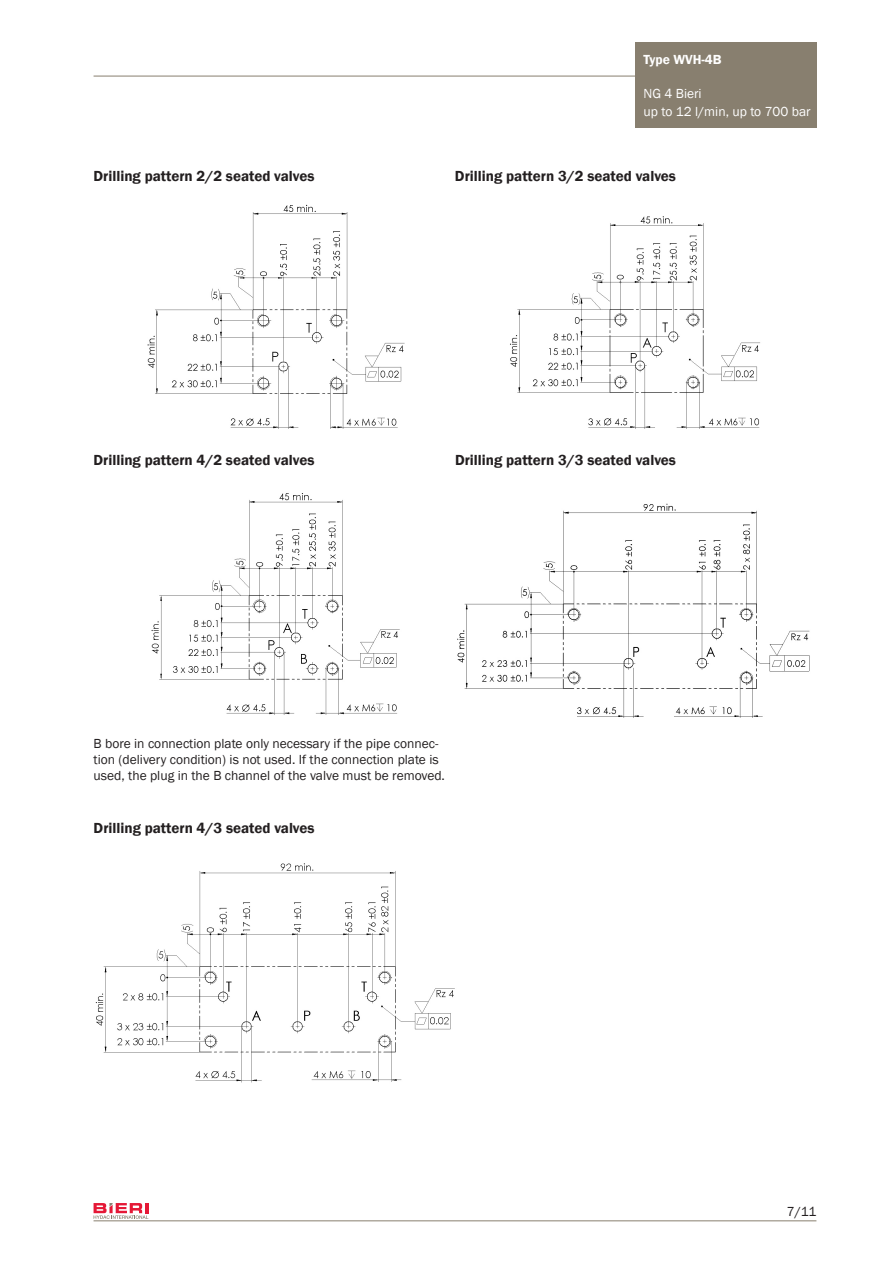
<style>
.page{position:relative;width:893px;height:1263px;background:#fff}
.page>*{position:absolute;margin:0;border:0;box-sizing:border-box;transform-origin:0 0}
._05_Untertitel{font:600 15px "Franklin Gothic";color:#231f20}
._09_Aufzählung_Punkt{font:13.5px/16.2px "Franklin Gothic";color:#231f20}
.t1{font:13.5px/18px "Franklin Gothic";color:#fff}
.t2{font:600 13.5px "Franklin Gothic";color:#fff}
</style>
<div class="page">
<svg style="left:94px;top:1203px;width:54px;height:16px"></svg>
<hr style="left:94px;top:1220px;width:722px;height:1px;background:#887f6f">
<div style="left:635px;top:43px;width:181px;height:33px;background:#887f6f"></div>
<div style="left:635px;top:76px;width:181px;height:52px;background:#887f6f"></div>
<hr style="left:94px;top:76px;width:541px;height:1px;background:#887f6f">
<img style="left:457px;top:503px;width:353px;height:215px">
<img style="left:510px;top:216px;width:250px;height:213px">
<img style="left:151px;top:493px;width:249px;height:222px">
<img style="left:147px;top:204px;width:258px;height:225px">
<img style="left:95px;top:863px;width:360px;height:220px">
<p class="t2" style="left:644px;top:51px;width:80px">Type WVH-4B</p>
<p class="t1" style="left:644px;top:84px;width:169px">NG 4 Bieri<br>up to 12 l/min, up to 700 bar</p>
<p class="_05_Untertitel" style="left:94px;top:167px;width:223px">Drilling pattern 2/2 seated valves</p>
<p class="_05_Untertitel" style="left:455px;top:167px;width:223px">Drilling pattern 3/2 seated valves</p>
<p class="_05_Untertitel" style="left:94px;top:451px;width:223px">Drilling pattern 4/2 seated valves</p>
<p class="_05_Untertitel" style="left:455px;top:451px;width:223px">Drilling pattern 3/3 seated valves</p>
<p class="_09_Aufzählung_Punkt" style="left:94px;top:736px;width:353px">B bore in connection plate only necessary if the pipe connec&shy;tion (delivery condition) is not used. If the connection plate is used, the plug in the B channel of the valve must be removed.</p>
<p class="_05_Untertitel" style="left:94px;top:818px;width:223px">Drilling pattern 4/3 seated valves</p>
<p class="_09_Aufzählung_Punkt" style="left:787px;top:1203px;width:31px">7/11</p>
</div>
